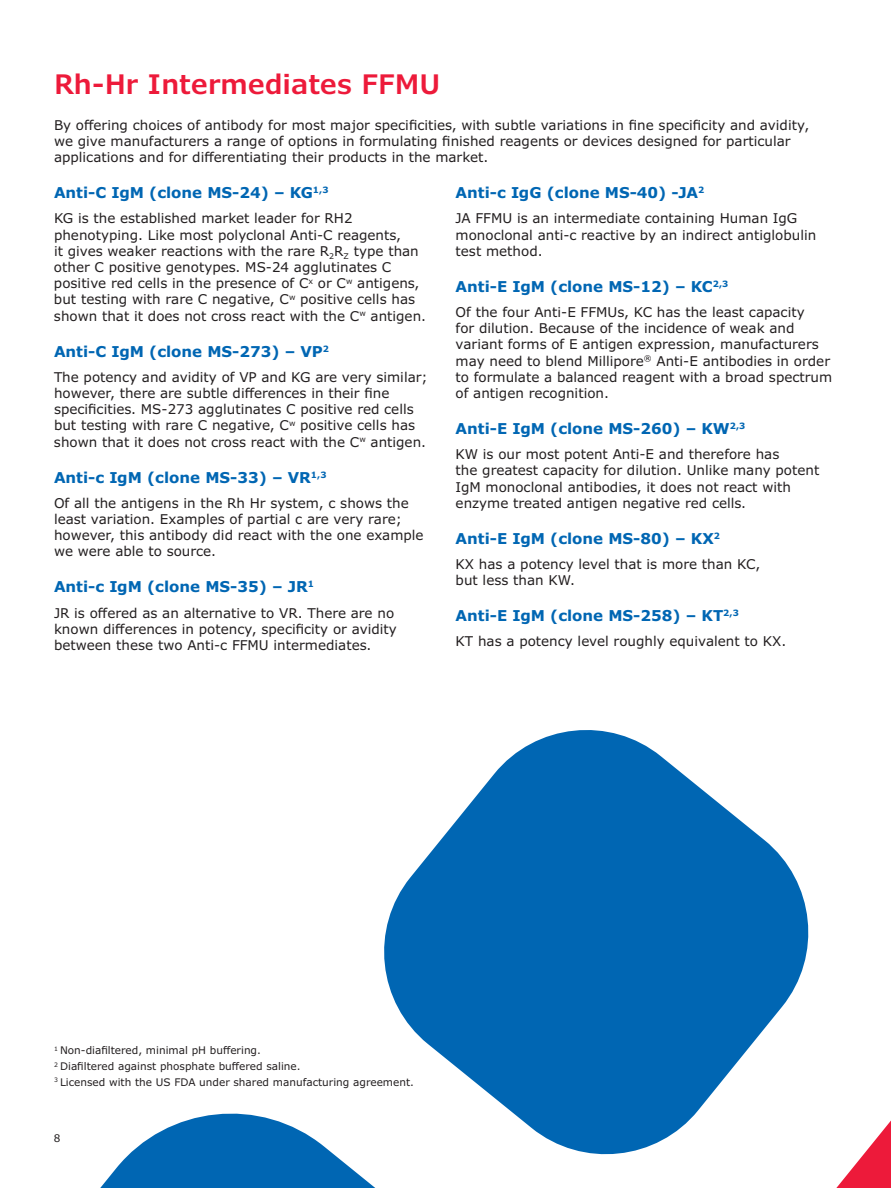
<style>
.page{position:relative;width:891px;height:1188px;background:#fff}
.page>*{position:absolute;margin:0;border:0;box-sizing:border-box;transform-origin:0 0}
.t1{font:600 27px "Verdana Pro";color:#ed1a3a}
.t2{font:700 15px "Verdana Pro";color:#0066b3}
.t3{font:13.5px/16.2px "Verdana Pro";color:#231f20}
.t4{font:10.5px/15.9px "Verdana Pro";color:#231f20}
</style>
<div class="page">
<svg style="left:384px;top:730px;width:425px;height:425px;fill:#0066b3"></svg>
<svg style="left:100px;top:1095px;width:426px;height:93px"></svg>
<svg style="left:763px;top:1026px;width:128px;height:162px"></svg>
<h1 class="t1" style="left:54px;top:67px;width:388px">Rh-Hr Intermediates FFMU</h1>
<p class="t3" style="left:54px;top:117px;width:757px">By offering choices of antibody for most major specificities, with subtle variations in fine specificity and avidity, we give manufacturers a range of options in formulating finished reagents or devices designed for particular applications and for differentiating their products in the market.</p>
<p class="t2" style="left:54px;top:183px;width:276px">Anti-C IgM (clone MS-24) – KG<sup>1,3</sup></p>
<p class="t3" style="left:54px;top:211px;width:374px">KG is the established market leader for RH2 phenotyping. Like most polyclonal Anti-C reagents,<br>it gives weaker reactions with the rare R<sub>2</sub>R<sub>Z</sub> type than other C positive genotypes. MS-24 agglutinates C positive red cells in the presence of C<sup>x</sup> or C<sup>w</sup> antigens, but testing with rare C negative, C<sup>w</sup> positive cells has shown that it does not cross react with the C<sup>w</sup> antigen.</p>
<p class="t2" style="left:54px;top:341px;width:277px">Anti-C IgM (clone MS-273) – VP<sup>2</sup></p>
<p class="t3" style="left:54px;top:369px;width:375px">The potency and avidity of VP and KG are very similar; however, there are subtle differences in their fine specificities. MS-273 agglutinates C positive red cells but testing with rare C negative, C<sup>w</sup> positive cells has shown that it does not cross react with the C<sup>w</sup> antigen.</p>
<p class="t2" style="left:54px;top:467px;width:274px">Anti-c IgM (clone MS-33) – VR<sup>1,3</sup></p>
<p class="t3" style="left:54px;top:495px;width:371px">Of all the antigens in the Rh Hr system, c shows the least variation. Examples of partial c are very rare; however, this antibody did react with the one example we were able to source.</p>
<p class="t2" style="left:54px;top:577px;width:262px">Anti-c IgM (clone MS-35) – JR<sup>1</sup></p>
<p class="t3" style="left:54px;top:605px;width:344px">JR is offered as an alternative to VR. There are no known differences in potency, specificity or avidity between these two Anti-c FFMU intermediates.</p>
<p class="t2" style="left:456px;top:183px;width:250px">Anti-c IgG (clone MS-40) -JA<sup>2</sup></p>
<p class="t3" style="left:456px;top:211px;width:362px">JA FFMU is an intermediate containing Human IgG monoclonal anti-c reactive by an indirect antiglobulin test method.</p>
<p class="t2" style="left:456px;top:277px;width:274px">Anti-E IgM (clone MS-12) – KC<sup>2,3</sup></p>
<p class="t3" style="left:456px;top:304px;width:378px">Of the four Anti-E FFMUs, KC has the least capacity<br>for dilution. Because of the incidence of weak and variant forms of E antigen expression, manufacturers may need to blend Millipore<sup>®</sup> Anti-E antibodies in order to formulate a balanced reagent with a broad spectrum of antigen recognition.</p>
<p class="t2" style="left:456px;top:419px;width:291px">Anti-E IgM (clone MS-260) – KW<sup>2,3</sup></p>
<p class="t3" style="left:456px;top:446px;width:365px">KW is our most potent Anti-E and therefore has<br>the greatest capacity for dilution. Unlike many potent IgM monoclonal antibodies, it does not react with enzyme treated antigen negative red cells.</p>
<p class="t2" style="left:456px;top:529px;width:266px">Anti-E IgM (clone MS-80) – KX<sup>2</sup></p>
<p class="t3" style="left:456px;top:556px;width:306px">KX has a potency level that is more than KC, but less than KW.</p>
<p class="t2" style="left:456px;top:606px;width:285px">Anti-E IgM (clone MS-258) – KT<sup>2,3</sup></p>
<p class="t3" style="left:456px;top:634px;width:332px">KT has a potency level roughly equivalent to KX.</p>
<p class="t4" style="left:54px;top:1043px;width:362px"><sup>1</sup> Non-diafiltered, minimal pH buffering.<br><sup>2</sup> Diafiltered against phosphate buffered saline.<br><sup>3</sup> Licensed with the US FDA under shared manufacturing agreement.</p>
<p class="t4" style="left:54px;top:1130px;width:8px">8</p>
</div>
